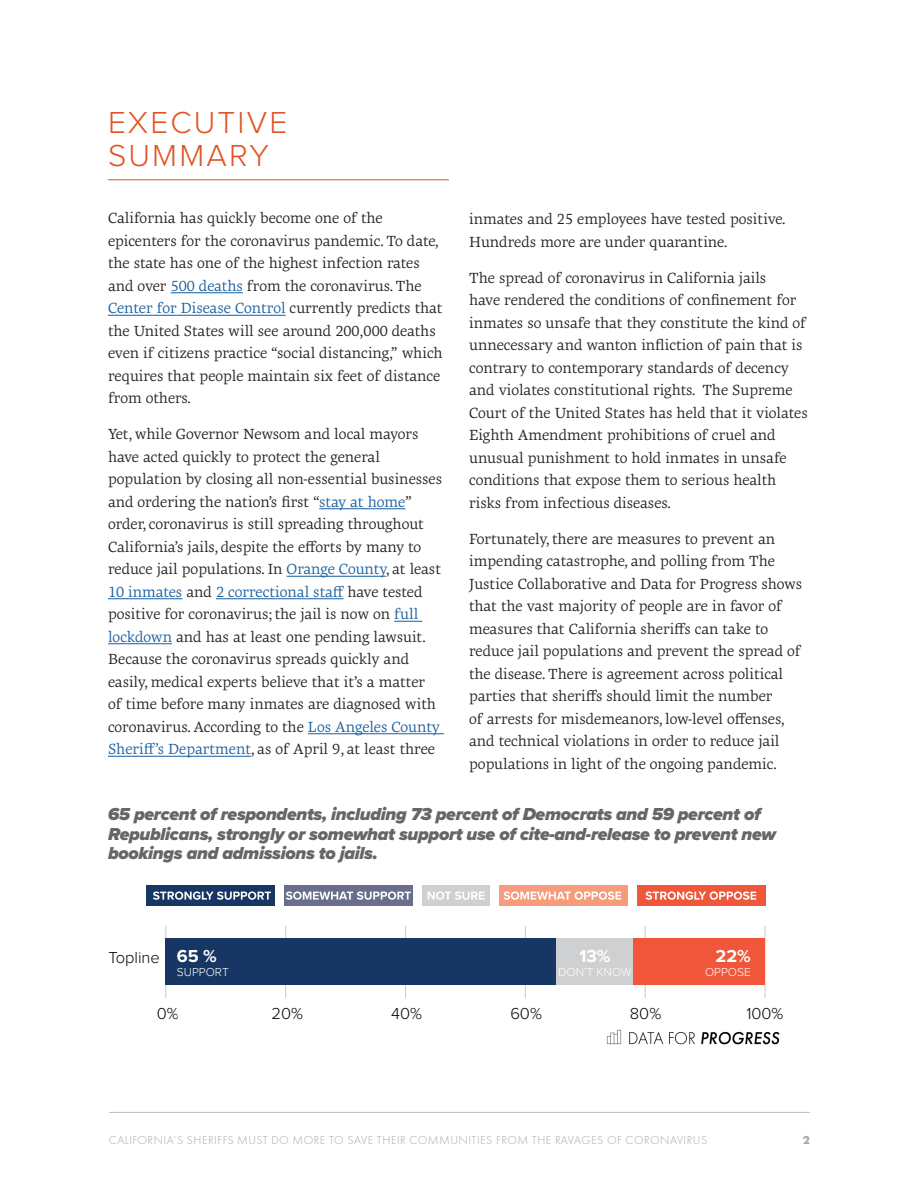
<style>
.page{position:relative;width:918px;height:1188px;background:#fff}
.page>*{position:absolute;margin:0;border:0;box-sizing:border-box;transform-origin:0 0}
.big_body_header_1{font:300 31.5px/33px "Proxima Nova";letter-spacing:.07em;color:#df5525}
.figure_body_header{font:italic 900 18px/19.4px "Proxima Nova";letter-spacing:-.02em;color:#666}
.t1{font:700 18px "Proxima Nova";color:#fff}
.t2{font:300 16.5px "Proxima Nova";color:#040503}
.body_copy{font:15px/22.5px "Geneo Std";color:#231f20}
.t3{font:300 12px "Futura PT";letter-spacing:.04em;color:#a8a9ad}
.t4{font:300 12px "Proxima Nova";color:#fff}
.t5{font:700 12px "Futura PT";color:#a8a9ad}
.s1{color:#175d9e}
.s2{font-weight:700;font-size:18px;color:#fff}
</style>
<div class="page">
<hr style="left:109px;top:1112px;width:701px;height:1px;background:#bcbdc0">
<hr style="left:108px;top:179px;width:341px;height:1px;background:#df5525">
<hr style="left:171px;top:292px;width:72px;height:1px;background:#175d9e">
<hr style="left:108px;top:315px;width:178px;height:1px;background:#175d9e">
<hr style="left:319px;top:508px;width:86px;height:1px;background:#175d9e">
<hr style="left:287px;top:576px;width:99px;height:1px;background:#175d9e">
<hr style="left:108px;top:598px;width:74px;height:1px;background:#175d9e">
<hr style="left:216px;top:598px;width:127px;height:1px;background:#175d9e">
<svg style="left:394px;top:621px;width:28px;height:1px"></svg>
<hr style="left:108px;top:643px;width:64px;height:1px;background:#175d9e">
<hr style="left:308px;top:733px;width:136px;height:1px;background:#175d9e">
<hr style="left:108px;top:756px;width:143px;height:1px;background:#175d9e">
<hr style="left:165px;top:926px;width:1px;height:72px;background:#cbcbca">
<hr style="left:285px;top:926px;width:1px;height:72px;background:#cbcbca">
<hr style="left:405px;top:926px;width:1px;height:72px;background:#cbcbca">
<hr style="left:525px;top:926px;width:1px;height:72px;background:#cbcbca">
<hr style="left:645px;top:926px;width:1px;height:72px;background:#cbcbca">
<hr style="left:765px;top:926px;width:1px;height:72px;background:#cbcbca">
<div style="left:147px;top:885px;width:128px;height:21px;background:#183663"></div>
<svg style="left:153px;top:891px;width:118px;height:9px"></svg>
<div style="left:422px;top:885px;width:67px;height:21px;background:#ced0d1"></div>
<svg style="left:428px;top:891px;width:57px;height:9px"></svg>
<div style="left:284px;top:885px;width:128px;height:21px;background:#696d8e"></div>
<svg style="left:286px;top:891px;width:125px;height:9px"></svg>
<div style="left:499px;top:885px;width:128px;height:21px;background:#f69b7b"></div>
<svg style="left:503px;top:891px;width:118px;height:9px"></svg>
<div style="left:637px;top:885px;width:128px;height:21px;background:#f0573a"></div>
<svg style="left:646px;top:891px;width:110px;height:9px"></svg>
<div style="left:166px;top:939px;width:390px;height:46px;background:#183663"></div>
<div style="left:556px;top:939px;width:78px;height:46px;background:#ced0d1"></div>
<div style="left:634px;top:939px;width:131px;height:46px;background:#f0573a"></div>
<img style="left:606px;top:1029px;width:174px;height:16px">
<p class="big_body_header_1" style="left:108px;top:107px;width:181px">EXECUTIVE<br>SUMMARY</p>
<p class="body_copy" style="left:108px;top:207px;width:336px">California has quickly become one of the epicenters for the coronavirus pandemic. To date, the state has one of the highest infection rates and over <span class="s1">500 deaths</span> from the coronavirus. The <span class="s1">Center for Disease Control</span> currently predicts that the United States will see around 200,000 deaths even if citizens practice “social distancing,” which requires that people maintain six feet of distance from others.</p>
<p class="body_copy" style="left:108px;top:423px;width:336px">Yet, while Governor Newsom and local mayors have acted quickly to protect the general population by closing all non-essential businesses and ordering the nation’s first “<span class="s1">stay at home</span>” order, coronavirus is still spreading throughout California’s jails, despite the efforts by many to reduce jail populations. In <span class="s1">Orange County</span>, at least <span class="s1">10 inmates</span> and <span class="s1">2 correctional staff</span> have tested positive for coronavirus; the jail is now on <span class="s1">full lockdown</span> and has at least one pending lawsuit.<br>Because the coronavirus spreads quickly and easily, medical experts believe that it’s a matter of time before many inmates are diagnosed with coronavirus. According to the <span class="s1">Los Angeles County Sheriff’s Department</span>, as of April 9, at least three</p>
<p class="body_copy" style="left:469px;top:208px;width:318px">inmates and 25 employees have tested positive.<br>Hundreds more are under quarantine.</p>
<p class="body_copy" style="left:469px;top:266px;width:340px">The spread of coronavirus in California jails<br>have rendered the conditions of confinement for inmates so unsafe that they constitute the kind of unnecessary and wanton infliction of pain that is contrary to contemporary standards of decency and violates constitutional rights. The Supreme Court of the United States has held that it violates Eighth Amendment prohibitions of cruel and unusual punishment to hold inmates in unsafe conditions that expose them to serious health risks from infectious diseases.</p>
<p class="body_copy" style="left:469px;top:527px;width:334px">Fortunately, there are measures to prevent an impending catastrophe, and polling from The Justice Collaborative and Data for Progress shows that the vast majority of people are in favor of measures that California sheriffs can take to reduce jail populations and prevent the spread of the disease. There is agreement across political parties that sheriffs should limit the number<br>of arrests for misdemeanors, low-level offenses, and technical violations in order to reduce jail populations in light of the ongoing pandemic.</p>
<p class="figure_body_header" style="left:108px;top:805px;width:670px">65 percent of respondents, including 73 percent of Democrats and 59 percent of<br>Republicans, strongly or somewhat support use of cite-and-release to prevent new bookings and admissions to jails.</p>
<p class="t2" style="left:108px;top:950px;width:105px">Topline <sup>52%</sup></p>
<p class="t4" style="left:177px;top:961px;width:53px">SUPPORT</p>
<p class="t1" style="left:177px;top:946px;width:42px">65 %</p>
<p class="t4" style="left:177px;top:967px;width:53px">SUPPORT</p>
<p class="t1" style="left:579px;top:946px;width:33px">13%</p>
<p class="t4" style="left:558px;top:967px;width:75px">DON’T KNOW</p>
<p class="t1" style="left:718px;top:940px;width:36px">34%</p>
<p class="t4" style="left:707px;top:961px;width:47px">OPPOSE</p>
<p class="t1" style="left:716px;top:946px;width:37px">22%</p>
<p class="t4" style="left:705px;top:967px;width:47px">OPPOSE</p>
<p class="t2" style="left:271px;top:1006px;width:33px">20%</p>
<p class="t2" style="left:391px;top:1006px;width:32px">40%</p>
<p class="t2" style="left:510px;top:1006px;width:73px">60% <span class="s2">10%</span></p>
<p class="t2" style="left:630px;top:1006px;width:33px">80%</p>
<p class="t2" style="left:746px;top:1006px;width:39px">100%</p>
<p class="t3" style="left:109px;top:1133px;width:600px">CALIFORNIA’S SHERIFFS MUST DO MORE TO SAVE THEIR COMMUNITIES FROM THE RAVAGES OF CORONAVIRUS</p>
<p class="t5" style="left:803px;top:1132px;width:9px">2</p>
</div>
